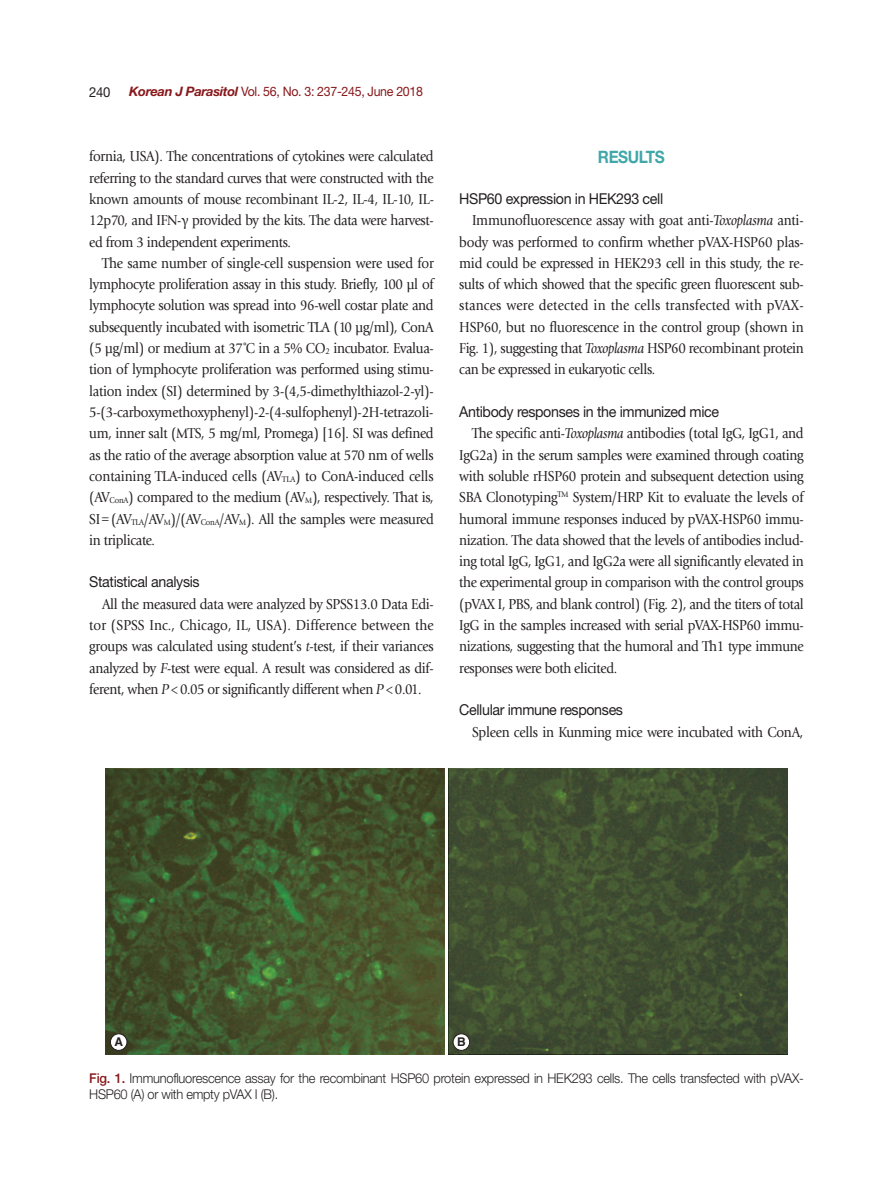
<style>
.page{position:relative;width:893px;height:1191px;background:#fff}
.page>*{position:absolute;margin:0;border:0;box-sizing:border-box;transform-origin:0 0}
.t1{font:700 17.1px "Helvetica Neue LT Std";letter-spacing:-.025em;color:#41a7a9;scale:.9 1}
.t2{font:15px/21.3px "Giovanni Std";letter-spacing:-.025em;color:#231f20;text-align:justify;scale:.9 1}
.t3{font:15px "Helvetica Neue LT Std";letter-spacing:-.025em;color:#231f20;scale:.95 1}
.t4{font:13.8px "Helvetica Neue LT Std";color:#231f20;scale:.95 1}
.t5{font:300 13.5px/16.2px "Helvetica Neue LT Std";letter-spacing:-.015em;color:#231f20;scale:.95 1}
.t6{font:13.05px "Helvetica Neue LT Std";letter-spacing:-.025em;color:#88181b;scale:.95 1}
.t7{font:700 12px "Helvetica LT Std";color:#231f20}
.s1{font-weight:700;font-style:italic}
.s2{font-family:"Minion Pro";font-size:15.75px}
.s3{font-size:8.7px}
.s4{font-family:"Minion Pro"}
.s5{font-family:"Times New Roman"}
.s6{font-style:italic}
.s7{font-weight:500;color:#88181b}
</style>
<div class="page">
<img style="left:106px;top:768px;width:338px;height:286px">
<div style="left:110px;top:1033px;width:17px;height:17px;background:#fff;border-radius:50%"></div>
<div style="left:110px;top:1033px;width:17px;height:17px;border:1px solid #231f20;border-radius:50%"></div>
<img style="left:449px;top:768px;width:338px;height:286px">
<div style="left:453px;top:1033px;width:17px;height:17px;background:#fff;border-radius:50%"></div>
<div style="left:453px;top:1033px;width:17px;height:17px;border:1px solid #231f20;border-radius:50%"></div>
<p class="t4" style="left:89px;top:83px;width:24px">240</p>
<p class="t6" style="left:129px;top:84px;width:311px"><span class="s1">Korean J Parasitol</span> Vol. 56, No. 3: 237-245, June 2018</p>
<p class="t2" style="left:89px;top:146px;width:384px">fornia, USA). The concentrations of cytokines were calculated referring to the standard curves that were constructed with the known amounts of mouse recombinant IL-2, IL-4, IL-10, IL-12p70, and IFN-<span class="s2">γ</span> provided by the kits. The data were harvest&shy;ed from 3 independent experiments.</p>
<p class="t2" style="left:89px;top:252px;width:384px;text-indent:13px">The same number of single-cell suspension were used for lymphocyte proliferation assay in this study. Briefly, 100 μl of lymphocyte solution was spread into 96-well costar plate and subsequently incubated with isometric TLA (10 μg/ml), ConA (5 μg/ml) or medium at 37˚C in a 5% CO<span class="s3">2</span> incubator. Evalua&shy;tion of lymphocyte proliferation was performed using stimu&shy;lation index (SI) determined by 3-(4,5-dimethylthiazol-2-yl)- 5-(3-carboxymethoxyphenyl)-2-(4-sulfophenyl)-2H-tetrazoli&shy;um, inner salt (MTS, 5 mg/ml, Promega) [16]. SI was defined as the ratio of the average absorption value at 570 nm of wells containing TLA-induced cells (AV<span class="s3">TLA</span>) to ConA-induced cells (AV<span class="s3">ConA</span>) compared to the medium (AV<span class="s3">M</span>), respectively. That is, SI<span class="s4">=</span>(AV<span class="s3">TLA</span>/AV<span class="s3">M</span>)/(AV<span class="s3">ConA</span>/AV<span class="s3">M</span>). All the samples were measured in triplicate.</p>
<p class="t3" style="left:89px;top:573px;width:118px">Statistical analysis</p>
<p class="t2" style="left:89px;top:593px;width:384px;text-indent:13px">All the measured data were analyzed by SPSS13.0 Data Edi&shy;tor (SPSS Inc., Chicago, IL, USA). Difference between the groups was calculated using student<span class="s5">′</span>s <span class="s6">t</span>-test, if their variances analyzed by <span class="s6">F</span>-test were equal. A result was considered as dif&shy;ferent, when <span class="s6">P</span> <span class="s4">&lt;</span>0.05 or significantly different when <span class="s6">P</span> <span class="s4">&lt;</span>0.01.</p>
<p class="t1" style="left:598px;top:146px;width:76px">RESULTS</p>
<p class="t3" style="left:459px;top:190px;width:216px">HSP60 expression in HEK293 cell</p>
<p class="t2" style="left:459px;top:210px;width:384px;text-indent:13px">Immunofluorescence assay with goat anti-<span class="s6">Toxoplasma</span> anti&shy;body was performed to confirm whether pVAX-HSP60 plas&shy;mid could be expressed in HEK293 cell in this study, the re&shy;sults of which showed that the specific green fluorescent sub&shy;stances were detected in the cells transfected with pVAX-HSP60, but no fluorescence in the control group (shown in Fig. 1), suggesting that <span class="s6">Toxoplasma</span> HSP60 recombinant protein can be expressed in eukaryotic cells.</p>
<p class="t3" style="left:459px;top:403px;width:275px">Antibody responses in the immunized mice</p>
<p class="t2" style="left:459px;top:423px;width:384px;text-indent:13px">The specific anti-<span class="s6">Toxoplasma</span> antibodies (total IgG, IgG1, and IgG2a) in the serum samples were examined through coating with soluble rHSP60 protein and subsequent detection using SBA Clonotyping<sup>TM</sup> System/HRP Kit to evaluate the levels of humoral immune responses induced by pVAX-HSP60 immu&shy;nization. The data showed that the levels of antibodies includ&shy;ing total IgG, IgG1, and IgG2a were all significantly elevated in the experimental group in comparison with the control groups (pVAX I, PBS, and blank control) (Fig. 2), and the titers of total IgG in the samples increased with serial pVAX-HSP60 immu&shy;nizations, suggesting that the humoral and Th1 type immune responses were both elicited.</p>
<p class="t3" style="left:459px;top:701px;width:174px">Cellular immune responses</p>
<p class="t2" style="left:472px;top:721px;width:370px">Spleen cells in Kunming mice were incubated with ConA,</p>
<p class="t7" style="left:114px;top:1034px;width:10px">A</p>
<p class="t7" style="left:457px;top:1034px;width:10px">B</p>
<p class="t5" style="left:89px;top:1069px;width:754px"><span class="s7">Fig. 1.</span> Immunofluorescence assay for the recombinant HSP60 protein expressed in HEK293 cells. The cells transfected with pVAX-<br>HSP60 (A) or with empty pVAX I (B).</p>
</div>
